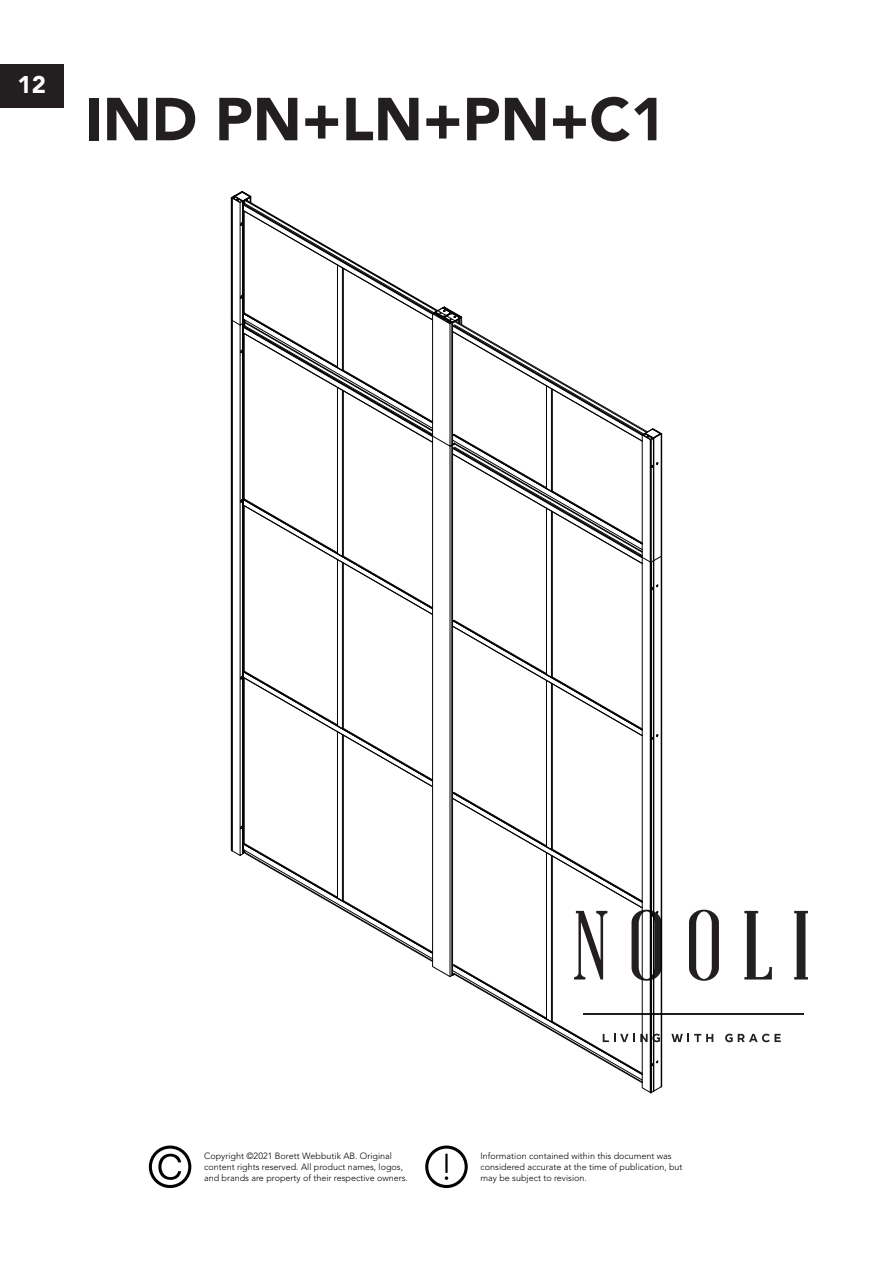
<style>
.page{position:relative;width:893px;height:1263px;background:#fff}
.page>*{position:absolute;margin:0;border:0;box-sizing:border-box;transform-origin:0 0}
.t1{font:900 60px "Avenir LT Std";color:#231f20}
.t2{font:900 24px "Avenir LT Std";color:#fff}
.t3{font:300 9px/10.8px "Avenir LT Std";color:#010104}
</style>
<div class="page">
<div style="left:0;top:64px;width:64px;height:44px;background:#231f20"></div>
<svg style="left:425px;top:1145px;width:43px;height:43px"></svg>
<svg style="left:149px;top:1145px;width:42px;height:43px"></svg>
<svg style="left:794px;top:911px;width:14px;height:68px"></svg>
<svg style="left:689px;top:910px;width:30px;height:71px"></svg>
<svg style="left:744px;top:911px;width:28px;height:68px"></svg>
<hr style="left:583px;top:1013px;width:220px;height:2px;background:#231f20">
<svg style="left:671px;top:1034px;width:42px;height:8px"></svg>
<svg style="left:725px;top:1034px;width:56px;height:8px"></svg>
<svg style="left:230px;top:191px;width:433px;height:903px"></svg>
<h2 class="t2" style="left:18px;top:70px;width:30px">1 23</h2>
<h1 class="t1" style="left:85px;top:83px;width:582px">IND PN+LN+PN+C1</h1>
<p class="t3" style="left:204px;top:1151px;width:205px">Copyright ©2021 Borett Webbutik AB. Original content rights reserved. All product names, logos, and brands are property of their respective owners.</p>
<p class="t3" style="left:480px;top:1151px;width:204px">Information contained within this document was considered accurate at the time of publication, but may be subject to revision.</p>
</div>
